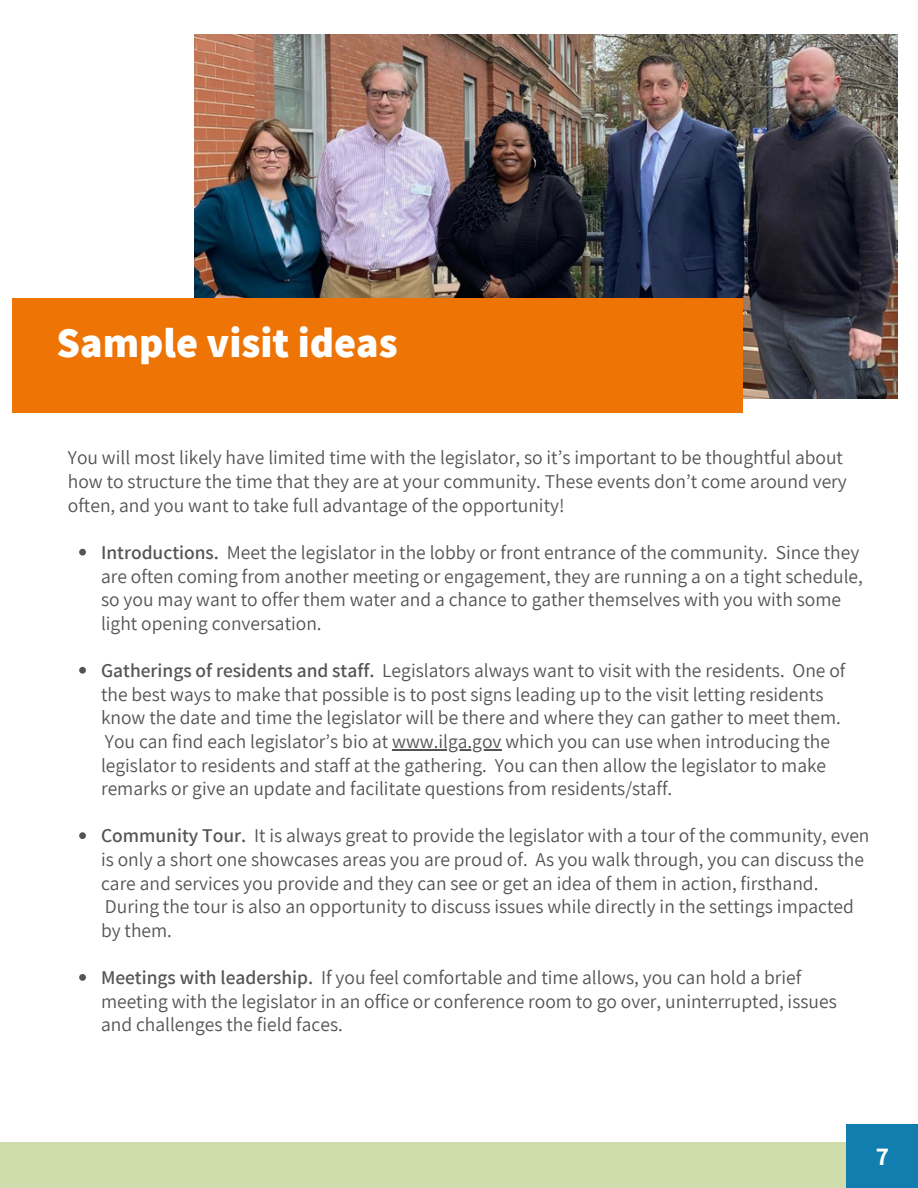
<style>
.page{position:relative;width:918px;height:1188px;background:#fff}
.page>*{position:absolute;margin:0;border:0;box-sizing:border-box;transform-origin:0 0}
.t1{font:800 42px "Assistant";color:#fff}
.t2{font:700 25.35px "Assistant";color:#fff}
.t3{font:19.5px/23.7px "Assistant";color:#545454}
.s1{font-weight:600}
</style>
<div class="page">
<img style="left:195px;top:35px;width:703px;height:363px">
<div style="left:12px;top:299px;width:731px;height:114px;background:#ed7405"></div>
<svg style="left:79px;top:549px;width:7px;height:7px"></svg>
<svg style="left:79px;top:667px;width:7px;height:7px"></svg>
<hr style="left:392px;top:749px;width:110px;height:1px;background:#545454">
<svg style="left:79px;top:832px;width:7px;height:7px"></svg>
<svg style="left:79px;top:974px;width:7px;height:7px"></svg>
<div style="left:0;top:1142px;width:918px;height:46px;background:#cfddac"></div>
<div style="left:847px;top:1124px;width:71px;height:64px;background:#127daf"></div>
<p class="t1" style="left:57px;top:314px;width:343px">Sample visit ideas</p>
<p class="t3" style="left:68px;top:445px;width:780px">You will most likely have limited time with the legislator, so it’s important to be thoughtful about how to structure the time that they are at your community. These events don’t come around very often, and you want to take full advantage of the opportunity!</p>
<p class="t3" style="left:101px;top:540px;width:763px"><span class="s1">Introductions.</span> Meet the legislator in the lobby or front entrance of the community. Since they are often coming from another meeting or engagement, they are running a on a tight schedule, so you may want to offer them water and a chance to gather themselves with you with some light opening conversation.</p>
<p class="t3" style="left:101px;top:658px;width:746px"><span class="s1">Gatherings of residents and staff.</span> Legislators always want to visit with the residents. One of the best ways to make that possible is to post signs leading up to the visit letting residents know the date and time the legislator will be there and where they can gather to meet them.<br>You can find each legislator’s bio at www.ilga.gov which you can use when introducing the legislator to residents and staff at the gathering. You can then allow the legislator to make remarks or give an update and facilitate questions from residents/staff.</p>
<p class="t3" style="left:101px;top:823px;width:770px"><span class="s1">Community Tour.</span> It is always great to provide the legislator with a tour of the community, even is only a short one showcases areas you are proud of. As you walk through, you can discuss the care and services you provide and they can see or get an idea of them in action, firsthand.<br>During the tour is also an opportunity to discuss issues while directly in the settings impacted by them.</p>
<p class="t3" style="left:101px;top:965px;width:737px"><span class="s1">Meetings with leadership.</span> If you feel comfortable and time allows, you can hold a brief meeting with the legislator in an office or conference room to go over, uninterrupted, issues and challenges the field faces.</p>
<p class="t2" style="left:876px;top:1139px;width:15px">7</p>
</div>
